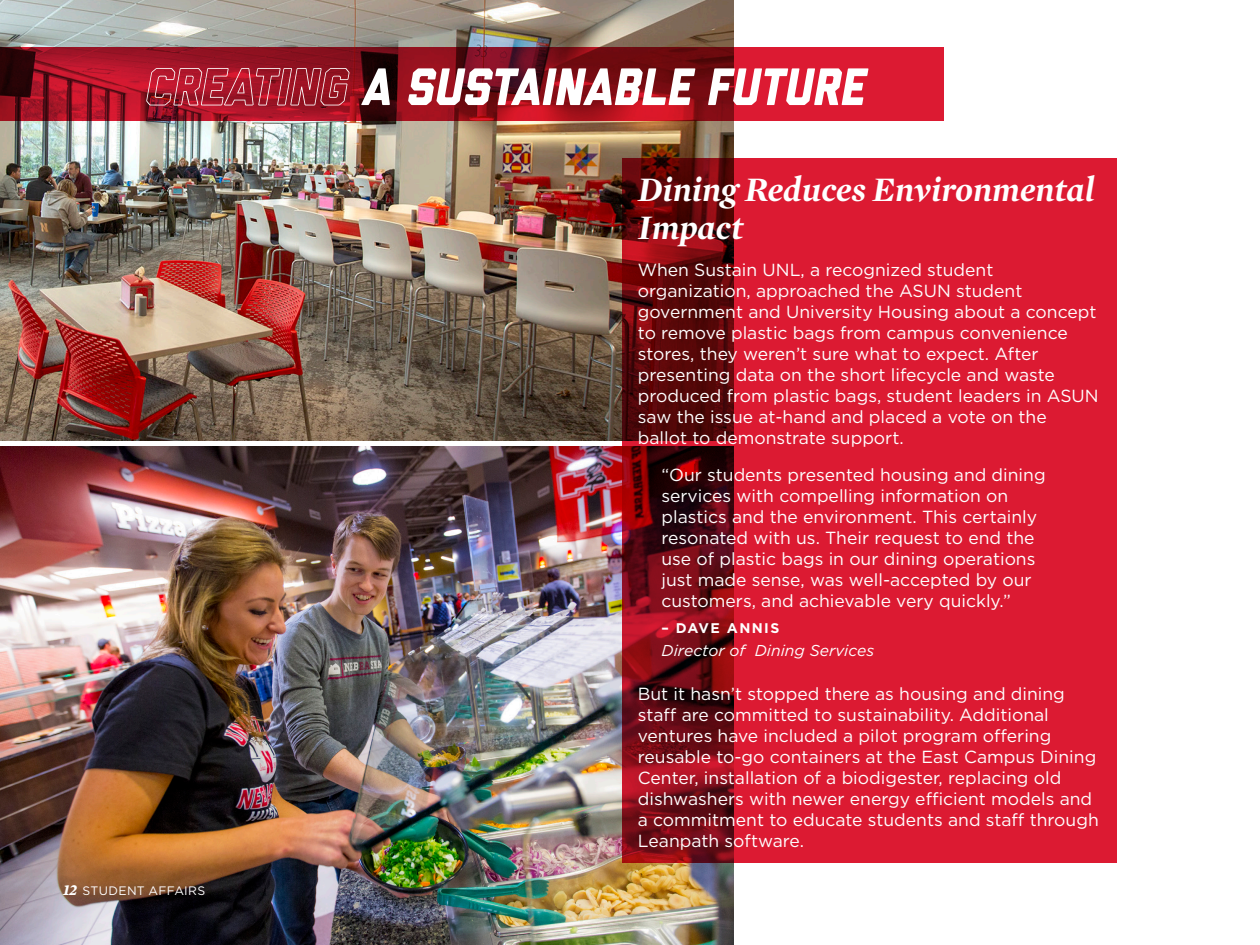
<style>
.page{position:relative;width:1260px;height:945px;background:#fff}
.page>*{position:absolute;margin:0;border:0;box-sizing:border-box;transform-origin:0 0}
.Topic{font:italic 800 52.5px "Liberator";color:#fff}
.Headline{font:italic 700 35px/38.5px "Mercury Display";color:#fff}
.body{font:17.5px/21px "Gotham";color:#fff}
.Source_Info{font:italic 15.75px "Gotham";color:#fff}
.Source_Name{font:700 14px "Gotham";letter-spacing:.1em;color:#fff}
.t1{font:12.25px "Gotham";letter-spacing:.025em;color:#fff}
.s1{font-family:"Liberator Outline"}
.s2{font-family:"Mercury Text G2";font-weight:700;font-style:italic;font-size:15.75px}
</style>
<div class="page">
<img style="left:0;top:0;width:734px;height:441px">
<img style="left:0;top:446px;width:734px;height:499px">
<svg style="left:622px;top:158px;width:495px;height:705px;background:#c0162a"></svg>
<svg style="left:0;top:47px;width:944px;height:73px;background:#9d1221"></svg>
<p class="Topic" style="left:146px;top:58px;width:721px"><span class="s1">CREATING</span> A SUSTAINABLE FUTURE</p>
<p class="t1" style="left:63px;top:882px;width:144px"><span class="s2">12</span> STUDENT AFFAIRS</p>
<p class="Headline" style="left:638px;top:169px;width:458px">Dining Reduces Environmental<br>Impact</p>
<p class="body" style="left:638px;top:259px;width:462px">When Sustain UNL, a recognized student organization, approached the ASUN student government and University Housing about a concept to remove plastic bags from campus convenience stores, they weren’t sure what to expect. After presenting data on the short lifecycle and waste produced from plastic bags, student leaders in ASUN saw the issue at-hand and placed a vote on the ballot to demonstrate support.</p>
<p class="body" style="left:662px;top:464px;width:386px">“Our students presented housing and dining services with compelling information on plastics and the environment. This certainly resonated with us. Their request to end the use of plastic bags in our dining operations just made sense, was well-accepted by our customers, and achievable very quickly.”</p>
<p class="Source_Name" style="left:662px;top:619px;width:119px">– DAVE ANNIS</p>
<p class="Source_Info" style="left:662px;top:640px;width:214px">Director of Dining Services</p>
<p class="body" style="left:638px;top:683px;width:462px">But it hasn’t stopped there as housing and dining staff are committed to sustainability. Additional ventures have included a pilot program offering reusable to-go containers at the East Campus Dining Center, installation of a biodigester, replacing old dishwashers with newer energy efficient models and a commitment to educate students and staff through Leanpath software.</p>
</div>
